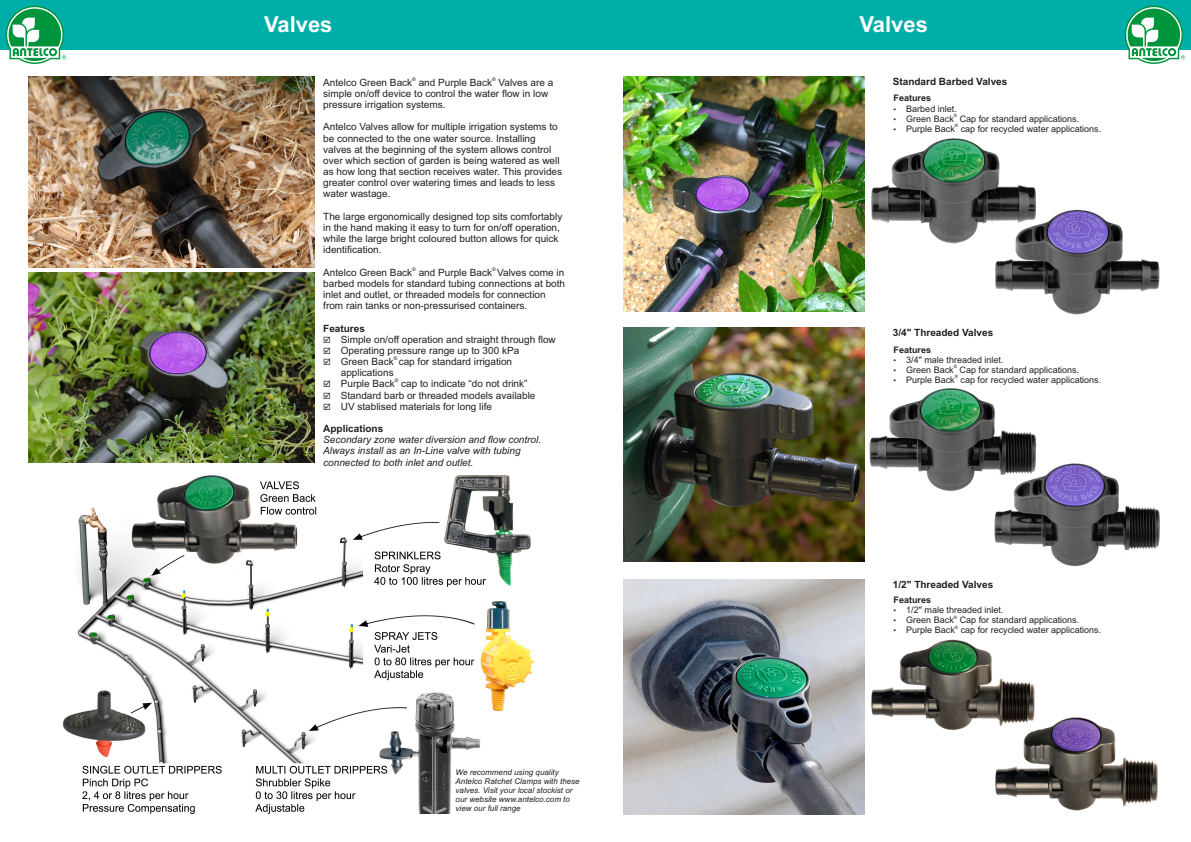
<style>
.page{position:relative;width:1191px;height:842px;background:#fff}
.page>*{position:absolute;margin:0;border:0;box-sizing:border-box;transform-origin:0 0}
.t1{font:700 22px "Arial";color:#fff}
.t2{font:10px/11.2px "Arial";color:#231f20}
.t3{font:italic 10px/11.2px "Arial";color:#231f20}
.t4{font:700 10px "Arial";color:#231f20}
.t5{font:9px "Arial";color:#231f20}
.t6{font:700 9px "Arial";color:#231f20}
.t7{font:italic 8px/8.9px "Arial";color:#231f20}
.t8{font:5px "Arial";color:#231f20}
.t9{font:4.5px "Arial";color:#231f20}
.s1{font-size:7.7px}
</style>
<div class="page">
<img style="left:28px;top:272px;width:287px;height:191px">
<img style="left:28px;top:77px;width:287px;height:190px">
<img style="left:63px;top:475px;width:472px;height:338px">
<div style="left:0;top:0;width:1191px;height:50px;background:#00aea9"></div>
<svg style="left:5px;top:5px;width:62px;height:59px"></svg>
<img style="left:871px;top:639px;width:164px;height:91px">
<img style="left:988px;top:716px;width:170px;height:95px">
<img style="left:871px;top:138px;width:165px;height:106px">
<img style="left:988px;top:208px;width:172px;height:107px">
<img style="left:869px;top:388px;width:168px;height:104px">
<img style="left:988px;top:462px;width:172px;height:105px">
<svg style="left:1124px;top:5px;width:62px;height:59px"></svg>
<img style="left:624px;top:77px;width:240px;height:234px">
<img style="left:624px;top:327px;width:240px;height:235px">
<img style="left:624px;top:580px;width:240px;height:234px">
<div style="left:303px;top:515px;width:37px;height:35px;background:#fff"></div>
<h1 class="t1" style="left:264px;top:16px;width:70px">Valves</h1>
<p class="t8" style="left:412px;top:77px;width:5px">®</p>
<p class="t8" style="left:492px;top:77px;width:5px">®</p>
<p class="t2" style="left:323px;top:78px;width:232px">Antelco Green Back and Purple Back Valves are a simple on/off device to control the water flow in low pressure irrigation systems.</p>
<p class="t2" style="left:323px;top:122px;width:240px">Antelco Valves allow for multiple irrigation systems to be connected to the one water source. Installing valves at the beginning of the system allows control over which section of garden is being watered as well as how long that section receives water. This provides greater control over watering times and leads to less water wastage.</p>
<p class="t2" style="left:323px;top:212px;width:240px">The large ergonomically designed top sits comfortably in the hand making it easy to turn for on/off operation, while the large bright coloured button allows for quick identification.</p>
<p class="t8" style="left:412px;top:267px;width:5px">®</p>
<p class="t8" style="left:492px;top:267px;width:5px">®</p>
<p class="t2" style="left:323px;top:267px;width:243px">Antelco Green Back and Purple Back Valves come in barbed models for standard tubing connections at both inlet and outlet, or threaded models for connection from rain tanks or non-pressurised containers.</p>
<p class="t4" style="left:323px;top:324px;width:43px">Features</p>
<p class="t2" style="left:323px;top:334px;width:234px">☑ Simple on/off operation and straight through flow</p>
<p class="t2" style="left:323px;top:346px;width:198px">☑ Operating pressure range up to 300 kPa</p>
<p class="t8" style="left:394px;top:356px;width:5px">®</p>
<p class="t2" style="left:341px;top:357px;width:173px;text-indent:-18px">☑ Green Back cap for standard irrigation applications</p>
<p class="t8" style="left:395px;top:379px;width:5px">®</p>
<p class="t2" style="left:323px;top:379px;width:206px">☑ Purple Back cap to indicate “do not drink”</p>
<p class="t2" style="left:323px;top:390px;width:214px">☑ Standard barb or threaded models available</p>
<p class="t2" style="left:323px;top:401px;width:170px">☑ UV stablised materials for long life</p>
<p class="t4" style="left:323px;top:425px;width:62px">Applications</p>
<p class="t3" style="left:323px;top:435px;width:219px">Secondary zone water diversion and flow control.<br>Always install as an In-Line valve with tubing connected to both inlet and outlet.</p>
<p class="t7" style="left:455px;top:769px;width:126px">We recommend using quality<br>Antelco Ratchet Clamps with these valves. Visit your local stockist or our website www.antelco.com to view our full range</p>
<h1 class="t1" style="left:859px;top:16px;width:70px">Valves</h1>
<p class="t4" style="left:893px;top:78px;width:116px">Standard Barbed Valves</p>
<p class="t6" style="left:893px;top:95px;width:39px">Features</p>
<p class="t5" style="left:893px;top:105px;width:65px"><span class="s1">•</span> Barbed inlet.</p>
<p class="t9" style="left:953px;top:114px;width:5px">®</p>
<p class="t5" style="left:893px;top:115px;width:187px"><span class="s1">•</span> Green Back Cap for standard applications.</p>
<p class="t9" style="left:954px;top:124px;width:5px">®</p>
<p class="t5" style="left:893px;top:125px;width:209px"><span class="s1">•</span> Purple Back cap for recycled water applications.</p>
<p class="t4" style="left:893px;top:329px;width:102px">3/4" Threaded Valves</p>
<p class="t6" style="left:893px;top:346px;width:39px">Features</p>
<p class="t5" style="left:893px;top:356px;width:111px"><span class="s1">•</span> 3/4" male threaded inlet.</p>
<p class="t9" style="left:953px;top:365px;width:5px">®</p>
<p class="t5" style="left:893px;top:366px;width:187px"><span class="s1">•</span> Green Back Cap for standard applications.</p>
<p class="t9" style="left:954px;top:375px;width:5px">®</p>
<p class="t5" style="left:893px;top:376px;width:209px"><span class="s1">•</span> Purple Back cap for recycled water applications.</p>
<p class="t4" style="left:893px;top:581px;width:102px">1/2" Threaded Valves</p>
<p class="t6" style="left:893px;top:596px;width:39px">Features</p>
<p class="t5" style="left:893px;top:606px;width:111px"><span class="s1">•</span> 1/2" male threaded inlet.</p>
<p class="t9" style="left:953px;top:615px;width:5px">®</p>
<p class="t5" style="left:893px;top:616px;width:187px"><span class="s1">•</span> Green Back Cap for standard applications.</p>
<p class="t9" style="left:954px;top:625px;width:5px">®</p>
<p class="t5" style="left:893px;top:626px;width:209px"><span class="s1">•</span> Purple Back cap for recycled water applications.</p>
</div>
